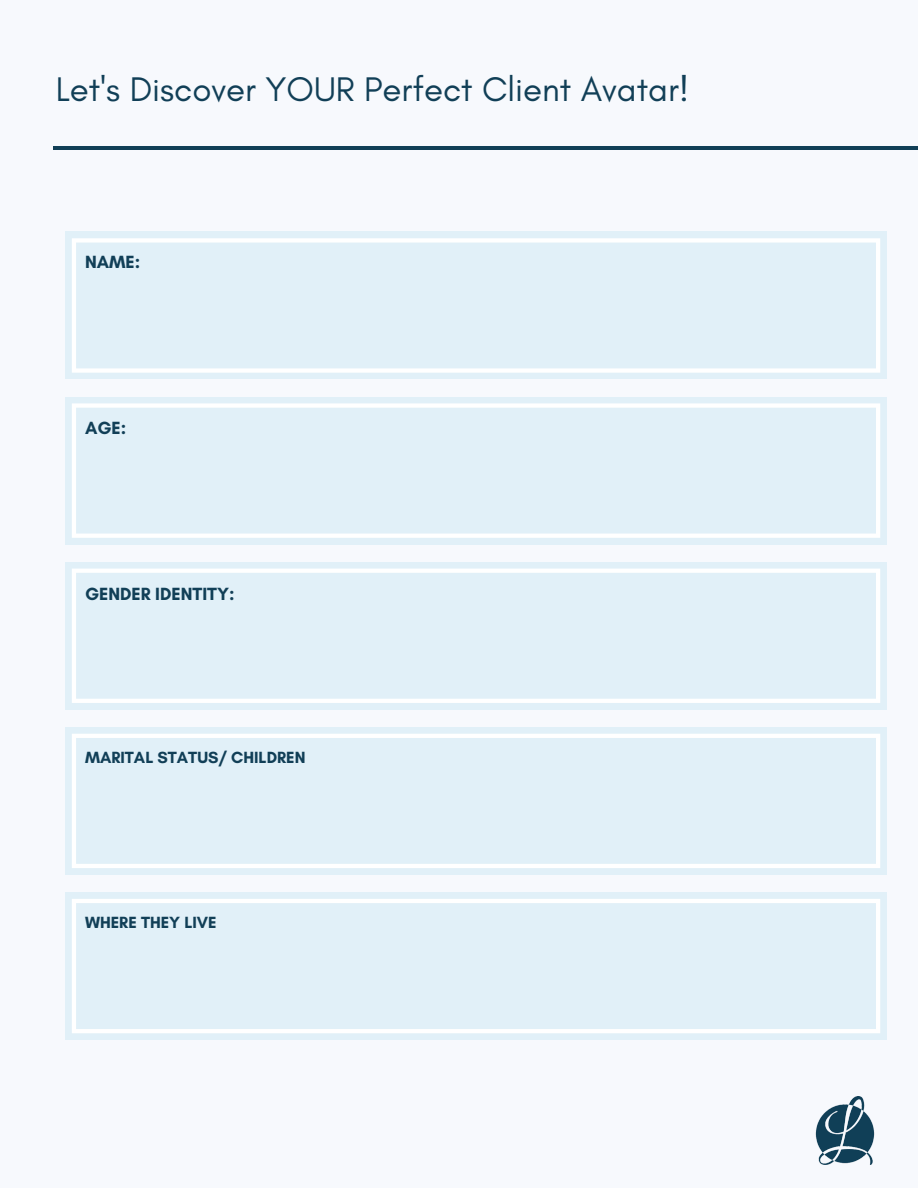
<style>
.page{position:relative;width:918px;height:1188px;background:#f7f9fd}
.page>*{position:absolute;margin:0;border:0;box-sizing:border-box;transform-origin:0 0}
.t1{font:34.8px "Glacial Indifference";color:#113f57}
.t2{font:700 18px "Glacial Indifference";color:#113f57}
.t3{font:700 16.5px "Glacial Indifference";color:#113f57}
</style>
<div class="page">
<hr style="left:53px;top:146px;width:865px;height:4px;background:#113f57">
<div style="left:66px;top:232px;width:821px;height:147px;background:#e1f0f8"></div>
<svg style="left:72px;top:238px;width:808px;height:135px"></svg>
<div style="left:66px;top:397px;width:821px;height:147px;background:#e1f0f8"></div>
<svg style="left:72px;top:403px;width:808px;height:135px"></svg>
<div style="left:66px;top:562px;width:821px;height:147px;background:#e1f0f8"></div>
<svg style="left:72px;top:569px;width:808px;height:134px"></svg>
<div style="left:66px;top:727px;width:821px;height:148px;background:#e1f0f8"></div>
<svg style="left:72px;top:734px;width:808px;height:134px"></svg>
<div style="left:66px;top:892px;width:821px;height:148px;background:#e1f0f8"></div>
<svg style="left:72px;top:899px;width:808px;height:134px"></svg>
<img style="left:815px;top:1096px;width:60px;height:69px">
<p class="t1" style="left:56px;top:68px;width:635px">Let's Discover YOUR Perfect Client Avatar!</p>
<p class="t2" style="left:85px;top:251px;width:57px">NAME:</p>
<p class="t2" style="left:85px;top:417px;width:43px">AGE:</p>
<p class="t2" style="left:85px;top:583px;width:151px">GENDER IDENTITY:</p>
<p class="t3" style="left:85px;top:747px;width:222px">MARITAL STATUS/ CHILDREN</p>
<p class="t3" style="left:85px;top:912px;width:133px">WHERE THEY LIVE</p>
</div>
